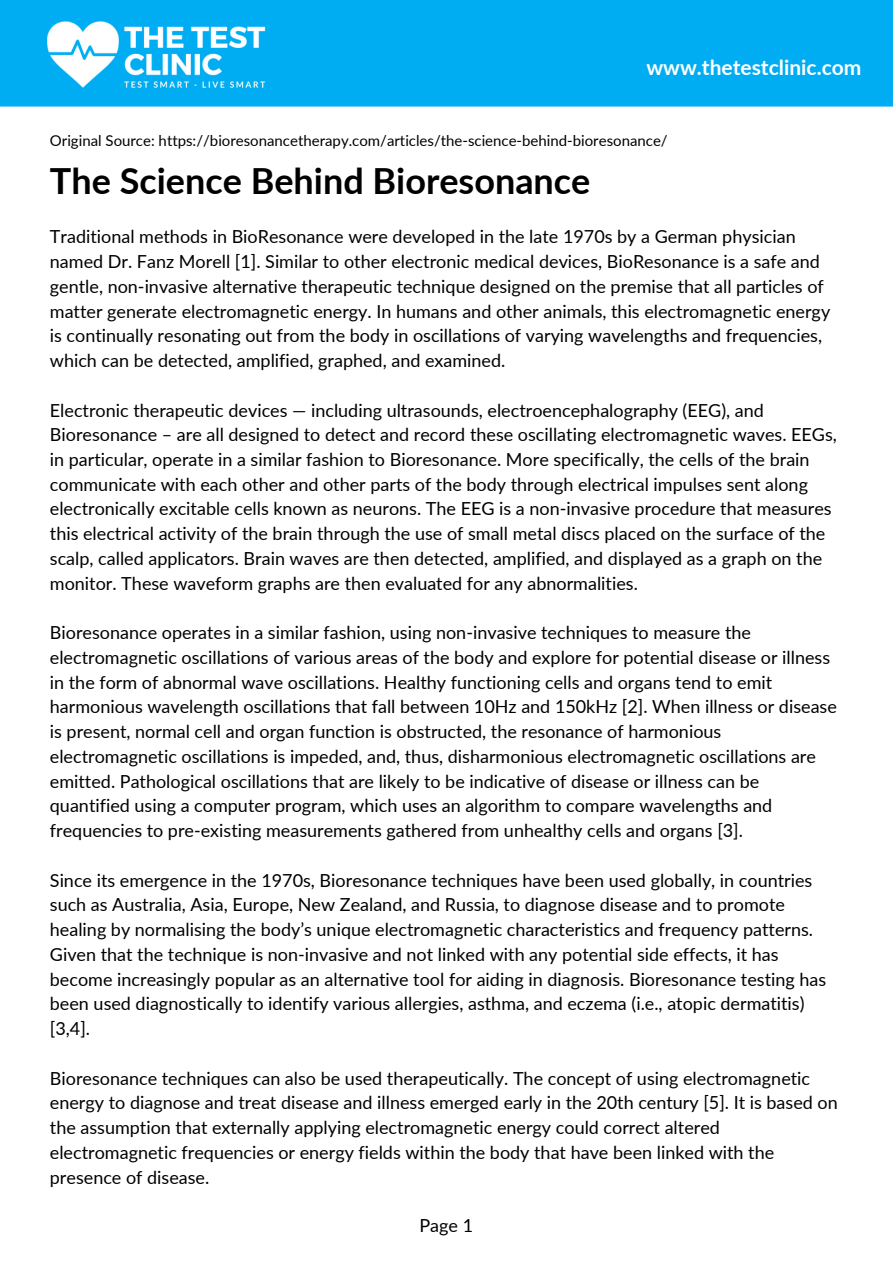
<style>
.page{position:relative;width:893px;height:1264px;background:#fff}
.page>*{position:absolute;margin:0;border:0;box-sizing:border-box;transform-origin:0 0}
.t1{font:700 36px "Lato";color:#000}
.t2{font:700 21px "Lato";color:#fff}
.t3{font:18px/24.8px "Lato";color:#000}
.t4{font:15px "Lato";color:#000}
</style>
<div class="page">
<div style="left:0;top:0;width:892px;height:107px;background:#00adf2"></div>
<img style="left:26px;top:8px;width:264px;height:92px">
<p class="t2" style="left:646px;top:54px;width:216px">www.thetestclinic.com</p>
<p class="t4" style="left:50px;top:131px;width:619px">Original Source: https://bioresonancetherapy.com/articles/the-science-behind-bioresonance/</p>
<h1 class="t1" style="left:50px;top:159px;width:542px">The Science Behind Bioresonance</h1>
<p class="t3" style="left:50px;top:224px;width:781px">Traditional methods in BioResonance were developed in the late 1970s by a German physician named Dr. Fanz Morell [1]. Similar to other electronic medical devices, BioResonance is a safe and gentle, non-invasive alternative therapeutic technique designed on the premise that all particles of matter generate electromagnetic energy. In humans and other animals, this electromagnetic energy is continually resonating out from the body in oscillations of varying wavelengths and frequencies, which can be detected, amplified, graphed, and examined.</p>
<p class="t3" style="left:50px;top:397px;width:788px">Electronic therapeutic devices — including ultrasounds, electroencephalography (EEG), and Bioresonance – are all designed to detect and record these oscillating electromagnetic waves. EEGs, in particular, operate in a similar fashion to Bioresonance. More specifically, the cells of the brain communicate with each other and other parts of the body through electrical impulses sent along electronically excitable cells known as neurons. The EEG is a non-invasive procedure that measures this electrical activity of the brain through the use of small metal discs placed on the surface of the scalp, called applicators. Brain waves are then detected, amplified, and displayed as a graph on the monitor. These waveform graphs are then evaluated for any abnormalities.</p>
<p class="t3" style="left:50px;top:620px;width:788px">Bioresonance operates in a similar fashion, using non-invasive techniques to measure the electromagnetic oscillations of various areas of the body and explore for potential disease or illness in the form of abnormal wave oscillations. Healthy functioning cells and organs tend to emit harmonious wavelength oscillations that fall between 10Hz and 150kHz [2]. When illness or disease is present, normal cell and organ function is obstructed, the resonance of harmonious electromagnetic oscillations is impeded, and, thus, disharmonious electromagnetic oscillations are emitted. Pathological oscillations that are likely to be indicative of disease or illness can be quantified using a computer program, which uses an algorithm to compare wavelengths and frequencies to pre-existing measurements gathered from unhealthy cells and organs [3].</p>
<p class="t3" style="left:50px;top:867px;width:777px">Since its emergence in the 1970s, Bioresonance techniques have been used globally, in countries such as Australia, Asia, Europe, New Zealand, and Russia, to diagnose disease and to promote healing by normalising the body’s unique electromagnetic characteristics and frequency patterns.<br>Given that the technique is non-invasive and not linked with any potential side effects, it has become increasingly popular as an alternative tool for aiding in diagnosis. Bioresonance testing has been used diagnostically to identify various allergies, asthma, and eczema (i.e., atopic dermatitis) [3,4].</p>
<p class="t3" style="left:50px;top:1065px;width:789px">Bioresonance techniques can also be used therapeutically. The concept of using electromagnetic energy to diagnose and treat disease and illness emerged early in the 20th century [5]. It is based on the assumption that externally applying electromagnetic energy could correct altered electromagnetic frequencies or energy fields within the body that have been linked with the presence of disease.</p>
<p class="t3" style="left:419px;top:1212px;width:55px">Page 1</p>
</div>
